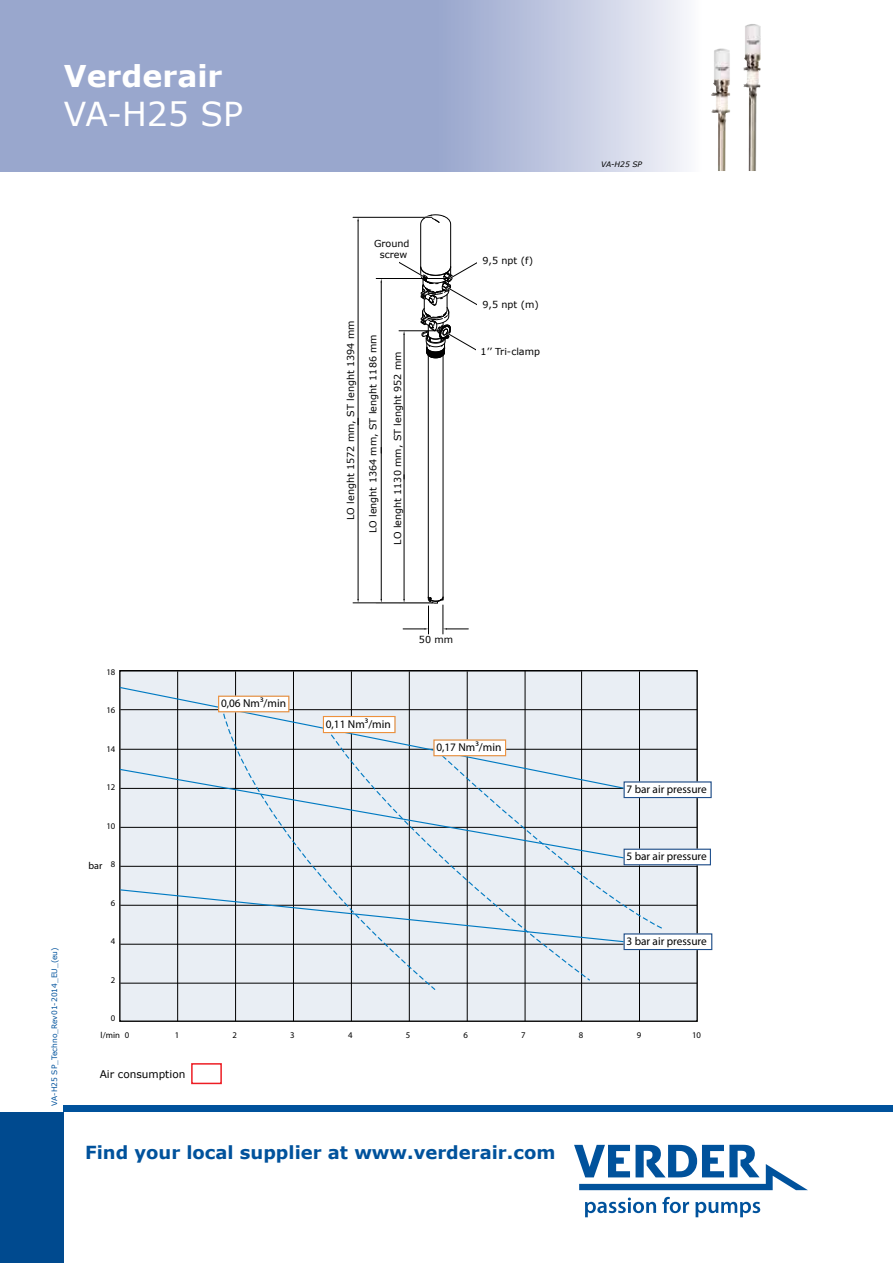
<style>
.page{position:relative;width:893px;height:1263px;background:#fff}
.page>*{position:absolute;margin:0;border:0;box-sizing:border-box;transform-origin:0 0}
.t1{font:33px "Verdana";color:#fff}
.t2{font:700 30px "Verdana";color:#fff}
.t3{font:700 18px "Verdana";color:#00529c}
.t4{font:11.4px "Futura T";color:#000}
.t5{font:10.5px "Verdana";color:#000}
.t6{font:600 10.05px "Futura T";color:#000}
.t7{font:9.6px/11.6px "Verdana";color:#000;text-align:center}
.t8{font:8.7px "Futura T";color:#000}
.t9{font:600 8.7px "Futura T";color:#000}
.t10{font:7.5px "Verdana";color:#00529c}
.t11{font:italic 7.5px "Verdana";color:#000}
</style>
<div class="page">
<svg style="left:0;top:0;width:687px;height:171px;background:#a8b4d4"></svg>
<svg style="left:585px;top:1197px;width:71px;height:20px"></svg>
<svg style="left:662px;top:1197px;width:27px;height:16px"></svg>
<svg style="left:695px;top:1202px;width:65px;height:15px"></svg>
<svg style="left:574px;top:1145px;width:234px;height:45px"></svg>
<div style="left:64px;top:1106px;width:829px;height:6px;background:#00529c"></div>
<div style="left:0;top:1112px;width:64px;height:151px;background:#004a8f"></div>
<svg style="left:119px;top:670px;width:579px;height:352px;background:#d7dbe1"></svg>
<svg style="left:119px;top:686px;width:511px;height:63px;background:#dfe5eb"></svg>
<svg style="left:221px;top:705px;width:216px;height:286px;background:#d7dce2"></svg>
<svg style="left:326px;top:727px;width:265px;height:255px;background:#dee4eb"></svg>
<svg style="left:119px;top:749px;width:545px;height:195px;background:#dae1e8"></svg>
<div style="left:219px;top:696px;width:70px;height:16px;background:#fff"></div>
<div style="left:218px;top:696px;width:71px;height:16px;border:1px solid #ee913c"></div>
<div style="left:323px;top:716px;width:72px;height:16px;background:#fff"></div>
<div style="left:323px;top:716px;width:72px;height:17px;border:1px solid #ee913c"></div>
<div style="left:434px;top:740px;width:72px;height:16px;background:#fff"></div>
<div style="left:433px;top:739px;width:73px;height:17px;border:1px solid #ee913c"></div>
<div style="left:624px;top:849px;width:86px;height:16px;background:#fff"></div>
<div style="left:624px;top:849px;width:87px;height:16px;border:1px solid #1f508f"></div>
<div style="left:624px;top:782px;width:87px;height:15px;background:#fff"></div>
<div style="left:624px;top:781px;width:88px;height:17px;border:1px solid #1f508f"></div>
<div style="left:624px;top:934px;width:88px;height:15px;background:#fff"></div>
<div style="left:624px;top:933px;width:88px;height:17px;border:1px solid #1f508f"></div>
<hr style="left:376px;top:278px;width:74px;height:1px;background:#000">
<hr style="left:381px;top:282px;width:1px;height:171px;background:#000">
<hr style="left:381px;top:447px;width:1px;height:152px;background:#000">
<hr style="left:353px;top:217px;width:79px;height:1px;background:#000">
<hr style="left:358px;top:221px;width:1px;height:204px;background:#000">
<hr style="left:358px;top:418px;width:1px;height:181px;background:#000">
<hr style="left:353px;top:603px;width:79px;height:1px;background:#000">
<svg style="left:391px;top:214px;width:86px;height:420px"></svg>
<div style="left:191px;top:1063px;width:31px;height:21px;background:#fff;border:2px solid #ed1d24"></div>
<img style="left:711px;top:24px;width:50px;height:147px">
<h2 class="t2" style="left:64px;top:55px;width:160px">Verderair</h2>
<h1 class="t1" style="left:64px;top:91px;width:181px">VA-H25 SP</h1>
<p class="t7" style="left:374px;top:237px;width:37px">Ground screw</p>
<p class="t7" style="left:345px;top:520px;width:200px;rotate:-90deg">LO lenght 1572 mm, ST lenght 1394 mm</p>
<p class="t7" style="left:367px;top:533px;width:200px;rotate:-90deg">LO lenght 1364 mm, ST lenght 1186 mm</p>
<p class="t7" style="left:392px;top:544px;width:194px;rotate:-90deg">LO lenght 1130 mm, ST lenght 952 mm</p>
<p class="t7" style="left:482px;top:254px;width:52px">9,5 npt (f)</p>
<p class="t7" style="left:482px;top:298px;width:58px">9,5 npt (m)</p>
<p class="t7" style="left:481px;top:345px;width:61px">1’’ Tri-clamp</p>
<p class="t7" style="left:419px;top:634px;width:36px">50 mm</p>
<p class="t11" style="left:601px;top:159px;width:43px">VA-H25 SP</p>
<p class="t10" style="left:49px;top:1106px;width:160px;rotate:-90deg">VA-H25 SP_Techno_Rev01-2014_EU_(eu)</p>
<p class="t8" style="left:106px;top:666px;width:10px">18</p>
<p class="t8" style="left:106px;top:705px;width:10px">16</p>
<p class="t8" style="left:106px;top:743px;width:10px">14</p>
<p class="t8" style="left:106px;top:782px;width:10px">12</p>
<p class="t8" style="left:106px;top:820px;width:10px">10</p>
<p class="t8" style="left:111px;top:859px;width:6px">8</p>
<p class="t8" style="left:111px;top:897px;width:6px">6</p>
<p class="t8" style="left:111px;top:936px;width:6px">4</p>
<p class="t8" style="left:111px;top:974px;width:6px">2</p>
<p class="t8" style="left:111px;top:1013px;width:6px">0</p>
<p class="t9" style="left:101px;top:1029px;width:21px">l/min</p>
<p class="t4" style="left:221px;top:696px;width:66px">0,06 Nm³/min</p>
<p class="t4" style="left:326px;top:717px;width:66px">0,11 Nm³/min</p>
<p class="t4" style="left:436px;top:740px;width:66px">0,17 Nm³/min</p>
<p class="t4" style="left:626px;top:782px;width:82px">7 bar air pressure</p>
<p class="t4" style="left:626px;top:849px;width:82px">5 bar air pressure</p>
<p class="t6" style="left:89px;top:859px;width:15px">bar</p>
<p class="t4" style="left:626px;top:934px;width:82px">3 bar air pressure</p>
<p class="t8" style="left:125px;top:1030px;width:6px">0</p>
<p class="t8" style="left:175px;top:1030px;width:6px">1</p>
<p class="t8" style="left:232px;top:1030px;width:6px">2</p>
<p class="t8" style="left:290px;top:1030px;width:6px">3</p>
<p class="t8" style="left:348px;top:1030px;width:6px">4</p>
<p class="t8" style="left:406px;top:1030px;width:6px">5</p>
<p class="t8" style="left:464px;top:1030px;width:6px">6</p>
<p class="t8" style="left:521px;top:1030px;width:6px">7</p>
<p class="t8" style="left:579px;top:1030px;width:6px">8</p>
<p class="t8" style="left:637px;top:1030px;width:6px">9</p>
<p class="t8" style="left:692px;top:1030px;width:10px">10</p>
<p class="t5" style="left:100px;top:1067px;width:87px">Air consumption</p>
<h3 class="t3" style="left:85px;top:1140px;width:472px">Find your local supplier at www.verderair.com</h3>
</div>
